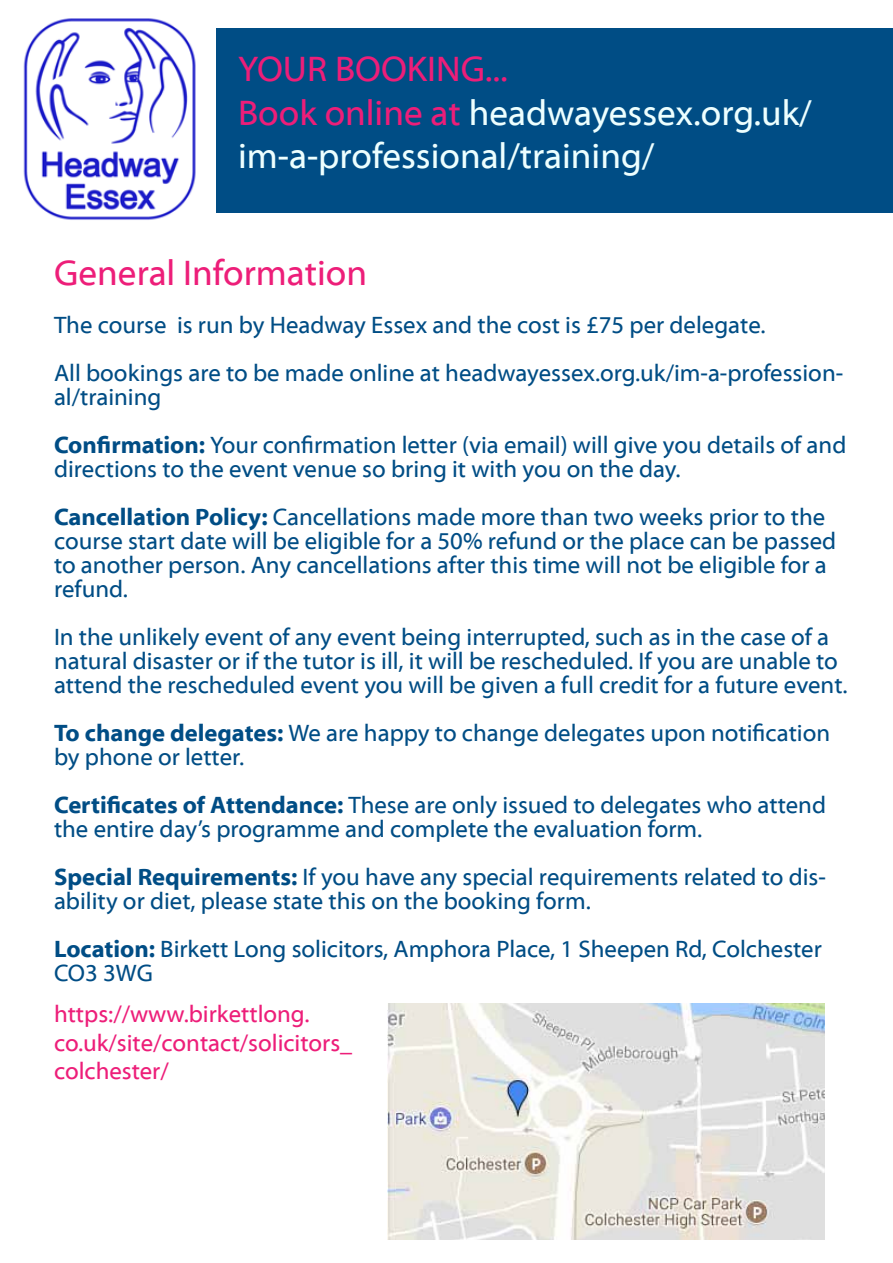
<style>
.page{position:relative;width:893px;height:1263px;background:#fff}
.page>*{position:absolute;margin:0;border:0;box-sizing:border-box;transform-origin:0 0}
.t1{font:36px/43.2px "Myriad Web Pro";color:#edffff}
.t2{font:36px "Myriad Web Pro";color:#ed1e79}
.t3{font:24px/24px "Myriad Web Pro";color:#004d85}
.t4{font:24px/28.8px "Myriad Web Pro";color:#ed1e79}
.s1{color:#ed1e79}
.s2{font-weight:700}
</style>
<div class="page">
<div style="left:217px;top:28px;width:676px;height:185px;background:#004d85"></div>
<img style="left:387px;top:1003px;width:438px;height:236px">
<img style="left:23px;top:18px;width:173px;height:202px">
<h1 class="t1" style="left:238px;top:49px;width:575px"><span class="s1">YOUR BOOKING...<br>Book online at</span> headwayessex.org.uk/ im-a-professional/training/</h1>
<h1 class="t2" style="left:54px;top:254px;width:315px">General Information</h1>
<p class="t3" style="left:54px;top:302px;width:791px;line-height:48px">The course is run by Headway Essex and the cost is £75 per delegate.<br>All bookings are to be made online at headwayessex.org.uk/im-a-profession-</p>
<p class="t3" style="left:54px;top:374px;width:794px;line-height:48px">al/training<br><span class="s2">Confirmation:</span> Your confirmation letter (via email) will give you details of and</p>
<p class="t3" style="left:54px;top:446px;width:773px;line-height:48px">directions to the event venue so bring it with you on the day.<br><span class="s2">Cancellation Policy:</span> Cancellations made more than two weeks prior to the</p>
<p class="t3" style="left:54px;top:530px;width:784px">course start date will be eligible for a 50% refund or the place can be passed to another person. Any cancellations after this time will not be eligible for a refund.</p>
<p class="t3" style="left:54px;top:626px;width:795px">In the unlikely event of any event being interrupted, such as in the case of a natural disaster or if the tutor is ill, it will be rescheduled. If you are unable to attend the rescheduled event you will be given a full credit for a future event.</p>
<p class="t3" style="left:54px;top:722px;width:778px"><span class="s2">To change delegates:</span> We are happy to change delegates upon notification by phone or letter.</p>
<p class="t3" style="left:54px;top:794px;width:773px"><span class="s2">Certificates of Attendance:</span> These are only issued to delegates who attend the entire day’s programme and complete the evaluation form.</p>
<p class="t3" style="left:54px;top:866px;width:773px"><span class="s2">Special Requirements:</span> If you have any special requirements related to dis&shy;ability or diet, please state this on the booking form.</p>
<p class="t3" style="left:54px;top:938px;width:769px"><span class="s2">Location:</span> Birkett Long solicitors, Amphora Place, 1 Sheepen Rd, Colchester<br>CO3 3WG</p>
<p class="t4" style="left:54px;top:1000px;width:300px">https://www.birkettlong. co.uk/site/contact/solicitors_ colchester/</p>
</div>
